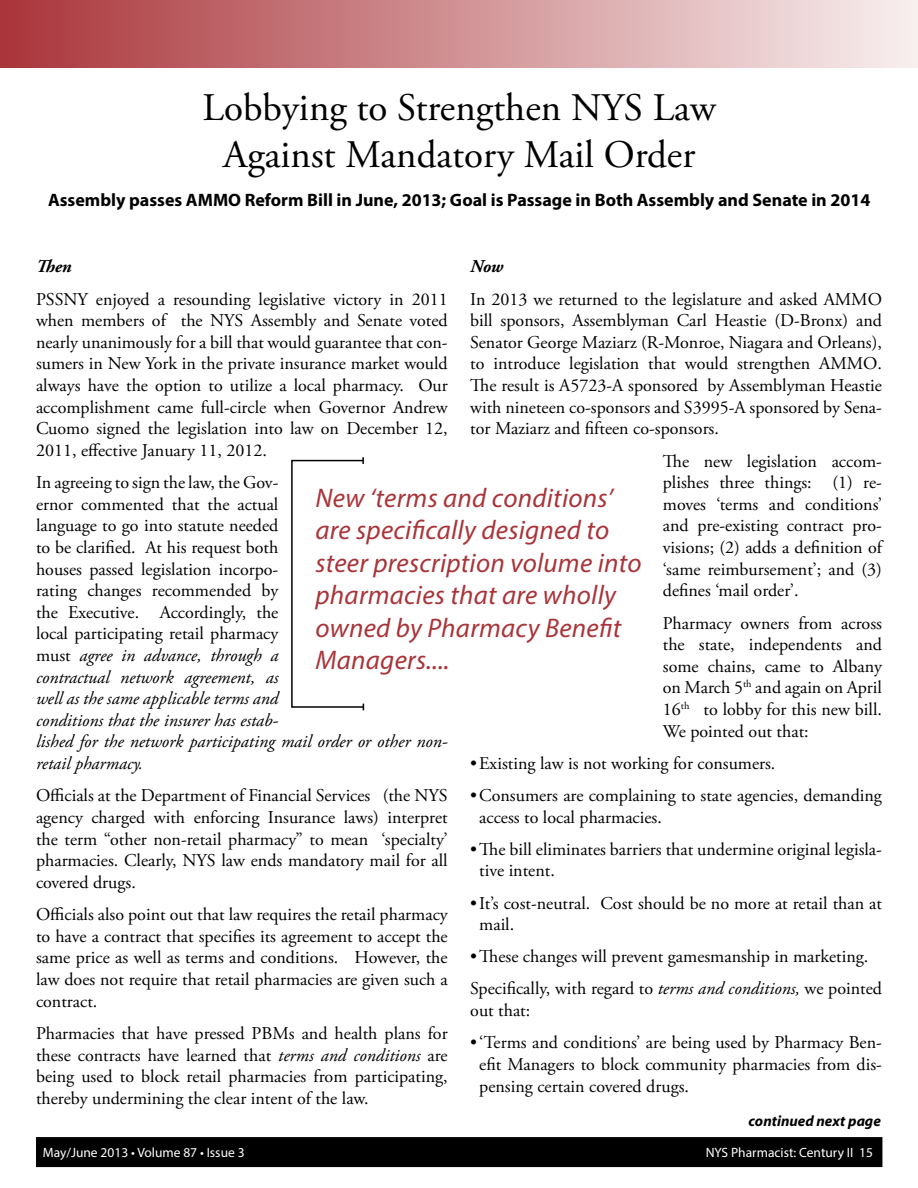
<style>
.page{position:relative;width:918px;height:1188px;background:#fff}
.page>*{position:absolute;margin:0;border:0;box-sizing:border-box;transform-origin:0 0}
.t1{font:39px/46.8px "Adobe Garamond Pro";color:#000;text-align:center}
.t2{font:italic 27px/32.4px "Myriad Pro";letter-spacing:.01em;color:#a93439}
.t3{font:18px/21.6px "Adobe Garamond Pro";color:#000;text-align:justify}
.t4{font:700 18px "Myriad Pro";color:#000}
.t5{font:italic 700 18px "Adobe Garamond Pro";color:#000}
.t6{font:italic 700 15px "Myriad";color:#000}
.t7{font:13.5px "Myriad Pro";color:#fff}
.s1{font-style:italic}
</style>
<div class="page">
<div style="left:36px;top:1137px;width:846px;height:30px;background:#000"></div>
<div style="left:0;top:0;width:918px;height:68px;background:linear-gradient(to right,#a9353a,#f8efef)"></div>
<div style="left:291px;top:460px;width:73px;height:248px;border:2px solid #000"></div>
<svg style="left:362px;top:457px;width:2px;height:7px"></svg>
<h1 class="t1" style="left:203px;top:86px;width:515px">Lobbying to Strengthen NYS Law<br>Against Mandatory Mail Order</h1>
<p class="t4" style="left:48px;top:189px;width:824px">Assembly passes AMMO Reform Bill in June, 2013; Goal is Passage in Both Assembly and Senate in 2014</p>
<p class="t5" style="left:36px;top:256px;width:37px">Then</p>
<p class="t3" style="left:36px;top:289px;width:413px">PSSNY enjoyed a resounding legislative victory in 2011 when members of the NYS Assembly and Senate voted nearly unanimously for a bill that would guarantee that con&shy;sumers in New York in the private insurance market would always have the option to utilize a local pharmacy. Our accomplishment came full-circle when Governor Andrew Cuomo signed the legislation into law on December 12, 2011, effective January 11, 2012.</p>
<p class="t3" style="left:36px;top:472px;width:413px;text-align:left">In agreeing to sign the law, the Gov-<br>ernor commented that the actual<br>language to go into statute needed<br>to be clarified. At his request both<br>houses passed legislation incorpo-<br>rating changes recommended by<br>the Executive. Accordingly, the<br>local participating retail pharmacy<br>must <span class="s1">agree in advance, through a<br>contractual network agreement, as<br>well as the same applicable terms and<br>conditions that the insurer has estab-<br>lished for the network participating mail order or other non&shy;retail pharmacy.</span></p>
<p class="t3" style="left:36px;top:786px;width:413px">Officials at the Department of Financial Services (the NYS agency charged with enforcing Insurance laws) interpret the term “other non-retail pharmacy” to mean ‘specialty’ pharmacies. Clearly, NYS law ends mandatory mail for all covered drugs.</p>
<p class="t3" style="left:36px;top:904px;width:413px">Officials also point out that law requires the retail pharmacy to have a contract that specifies its agreement to accept the same price as well as terms and conditions. However, the law does not require that retail pharmacies are given such a contract.</p>
<p class="t3" style="left:36px;top:1023px;width:413px">Pharmacies that have pressed PBMs and health plans for these contracts have learned that <span class="s1">terms and conditions</span> are being used to block retail pharmacies from participating, thereby undermining the clear intent of the law.</p>
<p class="t5" style="left:470px;top:256px;width:35px">Now</p>
<p class="t3" style="left:470px;top:289px;width:413px">In 2013 we returned to the legislature and asked AMMO bill sponsors, Assemblyman Carl Heastie (D-Bronx) and Senator George Maziarz (R-Monroe, Niagara and Orleans), to introduce legislation that would strengthen AMMO.<br>The result is A5723-A sponsored by Assemblyman Heastie with nineteen co-sponsors and S3995-A sponsored by Sena&shy;tor Maziarz and fifteen co-sponsors.</p>
<p class="t3" style="left:663px;top:451px;width:221px">The new legislation accom&shy;plishes three things: (1) re&shy;moves ‘terms and conditions’ and pre-existing contract pro&shy;visions; (2) adds a definition of ‘same reimbursement’; and (3) defines ‘mail order’.</p>
<p class="t3" style="left:663px;top:613px;width:221px">Pharmacy owners from across the state, independents and some chains, came to Albany on March 5<sup>th</sup> and again on April 16<sup>th</sup> to lobby for this new bill.<br>We pointed out that:</p>
<p class="t3" style="left:470px;top:753px;width:307px">•Existing law is not working for consumers.</p>
<p class="t3" style="left:479px;top:785px;width:404px;text-indent:-9px">•Consumers are complaining to state agencies, demanding access to local pharmacies.</p>
<p class="t3" style="left:479px;top:839px;width:404px;text-indent:-9px">•The bill eliminates barriers that undermine original legisla&shy;tive intent.</p>
<p class="t3" style="left:479px;top:893px;width:404px;text-indent:-9px">•It’s cost-neutral. Cost should be no more at retail than at mail.</p>
<p class="t3" style="left:470px;top:941px;width:413px;line-height:32.1px">•These changes will prevent gamesmanship in marketing.<br>Specifically, with regard to <span class="s1">terms and conditions,</span> we pointed</p>
<p class="t3" style="left:470px;top:1000px;width:62px">out that:</p>
<p class="t3" style="left:479px;top:1032px;width:404px;text-indent:-9px">•‘Terms and conditions’ are being used by Pharmacy Ben&shy;efit Managers to block community pharmacies from dis&shy;pensing certain covered drugs.</p>
<h2 class="t2" style="left:316px;top:481px;width:328px">New ‘terms and conditions’ are specifically designed to steer prescription volume into pharmacies that are wholly owned by Pharmacy Benefit<br>Managers....</h2>
<p class="t6" style="left:749px;top:1113px;width:134px">continued next page</p>
<p class="t7" style="left:43px;top:1144px;width:203px">May/June 2013 • Volume 87 • Issue 3</p>
<p class="t7" style="left:706px;top:1144px;width:169px">NYS Pharmacist: Century II 15</p>
</div>
